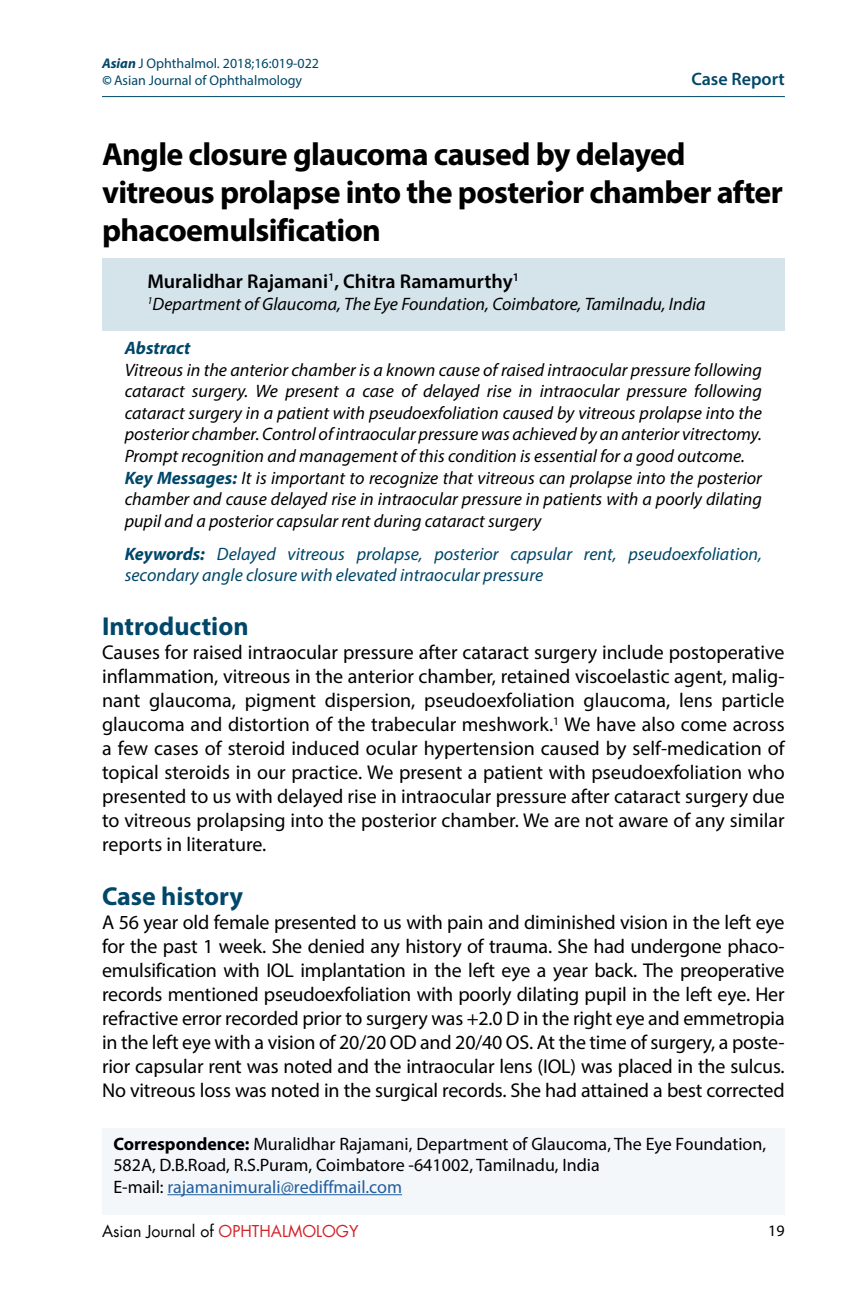
<style>
.page{position:relative;width:864px;height:1296px;background:#fff}
.page>*{position:absolute;margin:0;border:0;box-sizing:border-box;transform-origin:0 0}
.t1{font:700 32px/38.4px "Myriad Pro";letter-spacing:-.02em;color:#000}
.t2{font:700 26px "Myriad Pro";color:#004769}
.t3{font:20px/24px "Myriad Pro";letter-spacing:-.01em;color:#000;text-align:justify}
.t4{font:600 20px "Myriad Pro";color:#000}
.t5{font:italic 18px/21.6px "Myriad Pro";color:#000}
.t6{font:18px/21.6px "Myriad Pro";color:#000}
.t7{font:italic 18px/21.6px "Myriad Pro";color:#004769}
.t8{font:600 18px "Myriad Pro";color:#004769}
.t9{font:italic 700 18px "Myriad Pro";color:#004769}
.t10{font:16px "Futura LT";color:#000}
.t11{font:16px "Myriad Pro";color:#000}
.t12{font:14px/16.8px "Myriad Pro";color:#004769}
.s1{font-weight:700;font-style:italic}
.s2{font-weight:700;color:#004769}
.s3{font-weight:700}
.s4{color:#215e9e}
.s5{color:#d2232a}
</style>
<div class="page">
<hr style="left:102px;top:1214px;width:683px;height:1px;background:#004769">
<div style="left:102px;top:258px;width:683px;height:52px;background:#d5e3eb"></div>
<div style="left:102px;top:282px;width:683px;height:49px;background:#d5e3eb"></div>
<div style="left:102px;top:1128px;width:683px;height:65px;background:#f4f7f9"></div>
<div style="left:102px;top:1171px;width:683px;height:43px;background:#f4f7f9"></div>
<hr style="left:167px;top:1194px;width:235px;height:1px;background:#215e9e">
<hr style="left:102px;top:96px;width:683px;height:1px;background:#004769">
<p class="t12" style="left:102px;top:55px;width:219px"><span class="s1">Asian</span> J Ophthalmol. 2018;16:019-022 <span class="s1">©</span> Asian Journal of Ophthalmology</p>
<p class="t8" style="left:691px;top:67px;width:95px">Case Report</p>
<h1 class="t1" style="left:102px;top:134px;width:683px">Angle closure glaucoma caused by delayed vitreous prolapse into the posterior chamber after phacoemulsification</h1>
<p class="t4" style="left:147px;top:269px;width:373px">Muralidhar Rajamani<sup>1</sup>, Chitra Ramamurthy<sup>1</sup></p>
<p class="t5" style="left:147px;top:293px;width:560px"><sup>1</sup>Department of Glaucoma, The Eye Foundation, Coimbatore, Tamilnadu, India</p>
<p class="t9" style="left:125px;top:336px;width:67px">Abstract</p>
<p class="t5" style="left:125px;top:358px;width:639px">Vitreous in the anterior chamber is a known cause of raised intraocular pressure following cataract surgery. We present a case of delayed rise in intraocular pressure following cataract surgery in a patient with pseudoexfoliation caused by vitreous prolapse into the posterior chamber. Control of intraocular pressure was achieved by an anterior vitrectomy.<br>Prompt recognition and management of this condition is essential for a good outcome.<br><span class="s2">Key Messages:</span> It is important to recognize that vitreous can prolapse into the posterior chamber and cause delayed rise in intraocular pressure in patients with a poorly dilating pupil and a posterior capsular rent during cataract surgery</p>
<p class="t7" style="left:125px;top:543px;width:639px"><span class="s3">Keywords:</span> Delayed vitreous prolapse, posterior capsular rent, pseudoexfoliation, secondary angle closure with elevated intraocular pressure</p>
<h2 class="t2" style="left:102px;top:609px;width:148px">Introduction</h2>
<p class="t3" style="left:102px;top:640px;width:684px">Causes for raised intraocular pressure after cataract surgery include postoperative inflammation, vitreous in the anterior chamber, retained viscoelastic agent, malig&shy;nant glaucoma, pigment dispersion, pseudoexfoliation glaucoma, lens particle glaucoma and distortion of the trabecular meshwork.<sup>1</sup> We have also come across a few cases of steroid induced ocular hypertension caused by self-medication of topical steroids in our practice. We present a patient with pseudoexfoliation who presented to us with delayed rise in intraocular pressure after cataract surgery due to vitreous prolapsing into the posterior chamber. We are not aware of any similar reports in literature.</p>
<h2 class="t2" style="left:102px;top:879px;width:143px">Case history</h2>
<p class="t3" style="left:102px;top:910px;width:684px">A 56 year old female presented to us with pain and diminished vision in the left eye for the past 1 week. She denied any history of trauma. She had undergone phaco&shy;emulsification with IOL implantation in the left eye a year back. The preoperative records mentioned pseudoexfoliation with poorly dilating pupil in the left eye. Her refractive error recorded prior to surgery was +2.0 D in the right eye and emmetropia in the left eye with a vision of 20/20 OD and 20/40 OS. At the time of surgery, a poste&shy;rior capsular rent was noted and the intraocular lens (IOL) was placed in the sulcus.<br>No vitreous loss was noted in the surgical records. She had attained a best corrected</p>
<p class="t6" style="left:113px;top:1133px;width:654px"><span class="s3">Correspondence:</span> Muralidhar Rajamani, Department of Glaucoma, The Eye Foundation,<br>582A, D.B.Road, R.S.Puram, Coimbatore -641002, Tamilnadu, India<br>E-mail: <span class="s4">rajamanimurali@rediffmail.com</span></p>
<p class="t10" style="left:102px;top:1221px;width:258px">Asian Journal of <span class="s5">OPHTHALMOLOGY</span></p>
<p class="t11" style="left:768px;top:1221px;width:18px">19</p>
</div>
